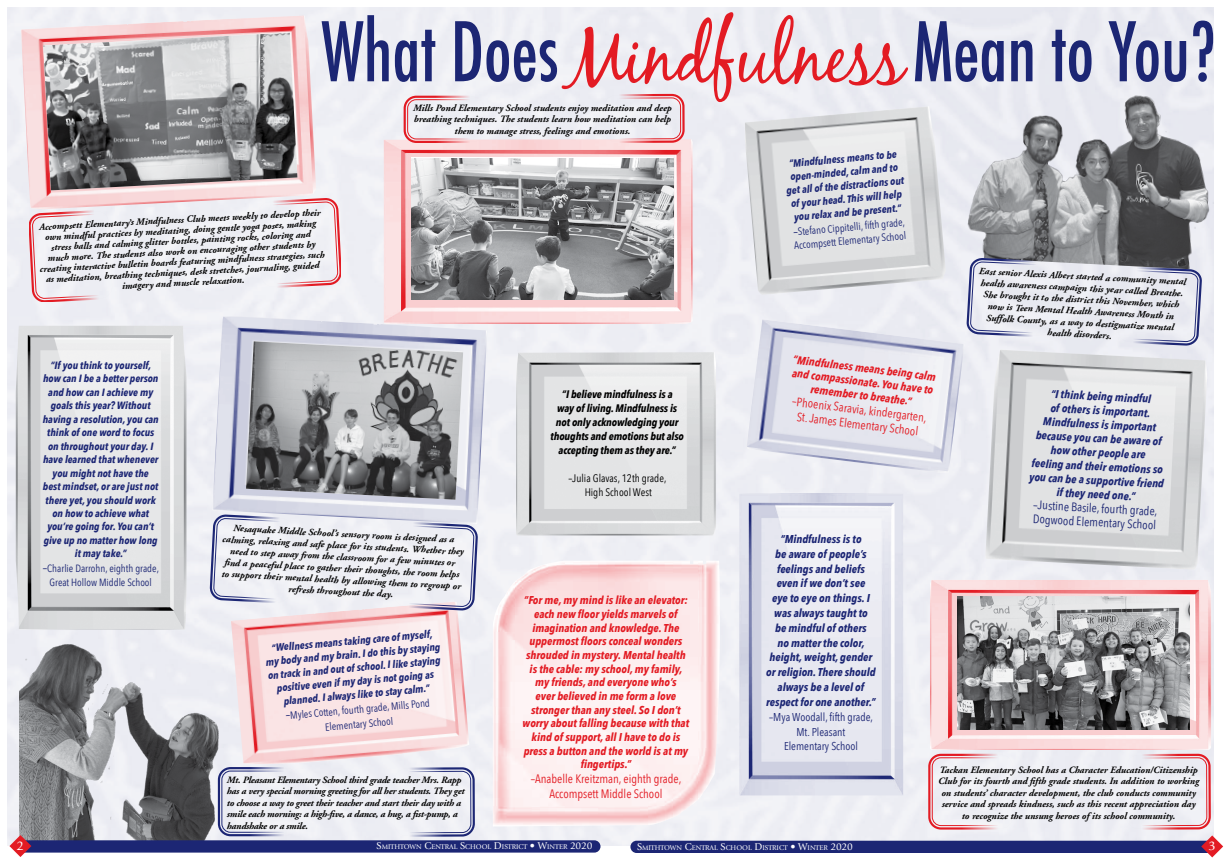
<style>
.page{position:relative;width:1229px;height:867px;background:#fff}
.page>*{position:absolute;margin:0;border:0;box-sizing:border-box;transform-origin:0 0}
.t1{font:500 condensed 79.62px "Futura";color:#1c2674;scale:.89 1}
.t2{font:13.12px "Giovanni";color:#fff}
.t3{font:12.25px/14.7px "Avenir Next Condensed";color:#e31b23;text-align:center}
.t4{font:12.25px/14px "Avenir Next Condensed";color:#1c2674}
.t5{font:italic 700 11.38px/13.7px "Avenir Next Condensed";color:#e31b23;text-align:center}
.t6{font:italic 700 11.38px/14.8px "Avenir Next Condensed";color:#1c2674;text-align:center}
.t7{font:11.38px/14.8px "Avenir Next Condensed";color:#1c2674;text-align:center}
.t8{font:italic 700 10.94px/14px "Avenir Next Condensed";letter-spacing:-.01em;color:#000;text-align:center}
.t9{font:10.94px/14px "Avenir Next Condensed";color:#000;text-align:center}
.t10{font:italic 700 10.5px/13.5px "Avenir Next Condensed";color:#1c2674;text-align:center}
.t11{font:10.5px/13.5px "Avenir Next Condensed";color:#1c2674;text-align:center}
.t12{font:italic 700 9.62px/11.5px "Adobe Garamond";color:#000;text-align:center}
.t13{font:italic 700 9.62px/11.5px "Adobe Garamond";letter-spacing:-.02em;color:#000}
.t14{font:7.17px "Giovanni";color:#fff}
.s1{font-family:"Black Jack";font-weight:400;font-stretch:normal;color:#e31b23}
.s2{font-size:12.25px}
.s3{font-size:10.24px}
</style>
<div class="page">
<div style="left:8px;top:8px;width:1205px;height:837px;background:#edeef4"></div>
<img style="left:384px;top:139px;width:308px;height:185px">
<img style="left:411px;top:158px;width:262px;height:141px">
<img style="left:20px;top:633px;width:206px;height:207px">
<div style="left:630px;top:840px;width:588px;height:12px;background:#1c2674;border-radius:6px"></div>
<div style="left:15px;top:840px;width:585px;height:12px;background:#1c2674;border-radius:6px"></div>
<svg style="left:9px;top:834px;width:22px;height:22px"></svg>
<img style="left:21px;top:16px;width:295px;height:193px">
<img style="left:231px;top:601px;width:238px;height:163px">
<img style="left:746px;top:319px;width:218px;height:153px">
<img style="left:985px;top:349px;width:222px;height:220px">
<img style="left:43px;top:33px;width:254px;height:157px">
<img style="left:212px;top:316px;width:275px;height:208px">
<img style="left:246px;top:341px;width:217px;height:158px">
<img style="left:930px;top:579px;width:281px;height:170px">
<img style="left:957px;top:596px;width:232px;height:133px">
<img style="left:963px;top:83px;width:251px;height:187px">
<img style="left:493px;top:560px;width:228px;height:266px">
<img style="left:16px;top:325px;width:170px;height:304px">
<img style="left:516px;top:352px;width:200px;height:183px">
<img style="left:744px;top:106px;width:201px;height:189px">
<img style="left:739px;top:493px;width:164px;height:302px">
<svg style="left:29px;top:211px;width:83px;height:90px"></svg>
<svg style="left:258px;top:199px;width:83px;height:88px"></svg>
<svg style="left:208px;top:513px;width:88px;height:91px"></svg>
<svg style="left:392px;top:520px;width:87px;height:91px"></svg>
<svg style="left:965px;top:257px;width:87px;height:81px"></svg>
<svg style="left:1116px;top:265px;width:87px;height:81px;background:#d7d8e4"></svg>
<div style="left:218px;top:766px;width:81px;height:70px;border:2px solid #1c2674;border-radius:12px"></div>
<div style="left:221px;top:770px;width:74px;height:62px;border:1px solid #1c2674;border-radius:9px"></div>
<svg style="left:392px;top:749px;width:84px;height:104px"></svg>
<div style="left:403px;top:96px;width:82px;height:47px;border:2px solid #e31b23;border-radius:12px"></div>
<div style="left:407px;top:99px;width:74px;height:40px;border:1px solid #e31b23;border-radius:9px"></div>
<svg style="left:602px;top:76px;width:83px;height:85px"></svg>
<div style="left:928px;top:753px;width:85px;height:76px;border:2px solid #e31b23;border-radius:12px"></div>
<div style="left:932px;top:757px;width:78px;height:68px;border:1px solid #e31b23;border-radius:9px"></div>
<svg style="left:1124px;top:735px;width:99px;height:122px"></svg>
<h1 class="t1" style="left:321px;top:1px;width:1007px">What Does<span class="s1">Mindfulness</span>Mean to You?</h1>
<p class="t12" style="left:413px;top:102px;width:260px">Mills Pond Elementary School students enjoy meditation and deep breathing techniques. The students learn how meditation can help them to manage stress, feelings and emotions.</p>
<p class="t12" style="left:37px;top:222px;width:287px;line-height:10.5px;rotate:-3deg">Accompsett Elementary’s Mindfulness Club meets weekly to develop their own mindful practices by meditating, doing gentle yoga poses, making stress balls and calming glitter bottles, painting rocks, coloring and<br>much more. The students also work on encouraging other students by creating interactive bulletin boards featuring mindfulness strategies, such as meditation, breathing techniques, desk stretches, journaling, guided imagery and muscle relaxation.</p>
<p class="t10" style="left:43px;top:358px;width:117px">“If you think to yourself, how can I be a better person and how can I achieve my goals this year? Without having a resolution, you can think of one word to focus on throughout your day. I have learned that whenever you might not have the best mindset, or are just not there yet, you should work on how to achieve what you’re going for. You can’t give up no matter how long it may take.”</p>
<p class="t11" style="left:43px;top:561px;width:118px"><span class="s2">–</span>Charlie Darrohn, eighth grade,<br>Great Hollow Middle School</p>
<p class="t12" style="left:223px;top:522px;width:243px;rotate:3deg">Nesaquake Middle School’s sensory room is designed as a calming, relaxing and safe place for its students. Whether they need to step away from the classroom for a few minutes or<br>fi nd a peaceful place to gather their thoughts, the room helps to support their mental health by allowing them to regroup or refresh throughout the day.</p>
<p class="t10" style="left:264px;top:641px;width:177px;rotate:-5deg">“Wellness means taking care of myself, my body and my brain. I do this by staying on track in and out of school. I like staying positive even if my day is not going as planned. I always like to stay calm.”</p>
<p class="t11" style="left:285px;top:707px;width:146px;line-height:14.7px;rotate:-5deg"><span class="s2">–</span>Myles Cotten, fourth grade, Mills Pond<br>Elementary School</p>
<p class="t13" style="left:226px;top:773px;width:239px">Mt. Pleasant Elementary School third grade teacher Mrs. Rapp has a very special morning greeting for all her students. They get to choose a way to greet their teacher and start their day with a smile each morning: a high-five, a dance, a hug, a fist-pump, a handshake or a smile.</p>
<p class="t8" style="left:550px;top:387px;width:135px">“I believe mindfulness is a<br>way of living. Mindfulness is not only acknowledging your thoughts and emotions but also accepting them as they are.”</p>
<p class="t9" style="left:568px;top:470px;width:99px">–Julia Glavas, 12th grade,<br>High School West</p>
<p class="t5" style="left:522px;top:593px;width:168px">“For me, my mind is like an elevator: each new floor yields marvels of imagination and knowledge. The uppermost floors conceal wonders shrouded in mystery. Mental health is the cable: my school, my family, my friends, and everyone who’s<br>ever believed in me form a love stronger than any steel. So I don’t worry about falling because with that kind of support, all I have to do is press a button and the world is at my fingertips.”</p>
<p class="t3" style="left:531px;top:770px;width:152px">–Anabelle Kreitzman, eighth grade,<br>Accompsett Middle School</p>
<p class="t10" style="left:783px;top:157px;width:119px;rotate:-5deg">“Mindfulness means to be open-minded, calm and to get all of the distractions out of your head. This will help you relax and be present.”</p>
<p class="t11" style="left:792px;top:225px;width:114px;text-align:left;rotate:-5deg"><span class="s2">–</span>Stefano Cippitelli, fi fth grade,<br>Accompsett Elementary School</p>
<p class="t5" style="left:794px;top:352px;width:145px;rotate:7deg">“Mindfulness means being calm and compassionate. You have to remember to breathe.”</p>
<p class="t3" style="left:793px;top:393px;width:137px;rotate:7deg">–Phoenix Saravia, kindergarten,<br>St. James Elementary School</p>
<p class="t6" style="left:766px;top:531px;width:111px">“Mindfulness is to<br>be aware of people’s feelings and beliefs even if we don’t see<br>eye to eye on things. I was always taught to<br>be mindful of others<br>no matter the color, height, weight, gender or religion. There should always be a level of respect for one another.”</p>
<p class="t7" style="left:769px;top:708px;width:105px">–Mya Woodall, fifth grade,<br>Mt. Pleasant<br>Elementary School</p>
<p class="t12" style="left:979px;top:265px;width:209px;rotate:3deg">East senior Alexis Albert started a community mental health awareness campaign this year called Breathe.<br>She brought it to the district this November, which now is Teen Mental Health Awareness Month in Suffolk County, as a way to destigmatize mental health disorders.</p>
<p class="t6" style="left:1034px;top:385px;width:136px;line-height:14px;rotate:3deg">“I think being mindful<br>of others is important.<br>Mindfulness is important because you can be aware of how other people are<br>feeling and their emotions so you can be a supportive friend if they need one.”</p>
<p class="t4" style="left:1033px;top:497px;width:126px;rotate:3deg">–Justine Basile, fourth grade,<br>Dogwood Elementary School</p>
<p class="t12" style="left:937px;top:764px;width:262px">Tackan Elementary School has a Character Education/Citizenship Club for its fourth and fifth grade students. In addition to working on students’ character development, the club conducts community service and spreads kindness, such as this recent appreciation day to recognize the unsung heroes of its school community.</p>
<h2 class="t2" style="left:17px;top:837px;width:9px">2</h2>
<p class="t14" style="left:376px;top:842px;width:217px"><span class="s3">S</span>MITHTOWN <span class="s3">C</span>ENTRAL <span class="s3">S</span>CHOOL <span class="s3">D</span>ISTRICT <span class="s3">• W</span>INTER <span class="s3">2020</span></p>
<p class="t14" style="left:637px;top:842px;width:217px"><span class="s3">S</span>MITHTOWN <span class="s3">C</span>ENTRAL <span class="s3">S</span>CHOOL <span class="s3">D</span>ISTRICT <span class="s3">• W</span>INTER <span class="s3">2020</span></p>
<h2 class="t2" style="left:1208px;top:838px;width:9px">3</h2>
</div>
